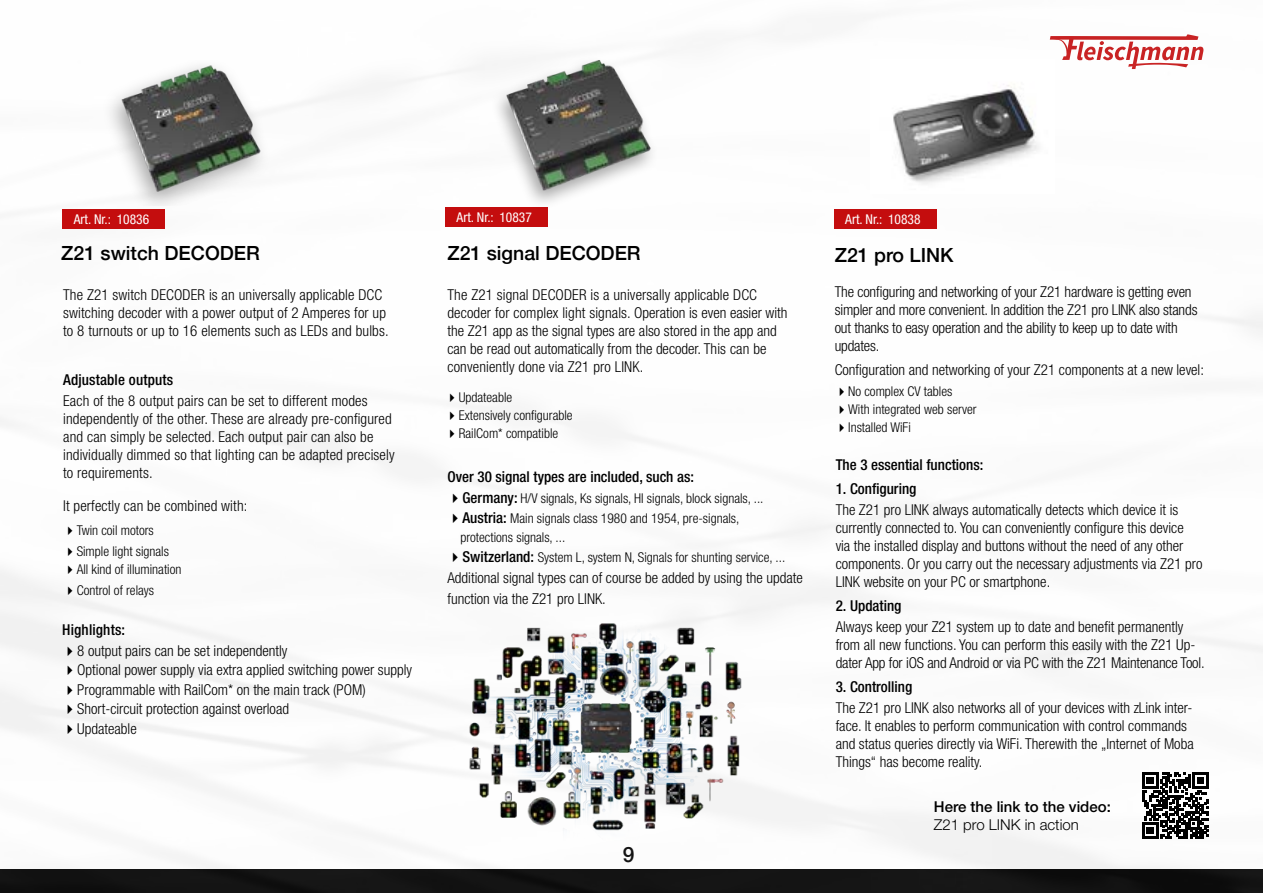
<style>
.page{position:relative;width:1263px;height:893px;background:#fff}
.page>*{position:absolute;margin:0;border:0;box-sizing:border-box;transform-origin:0 0}
.t1{font:500 21px "Helvetica Neue";color:#000}
.t2{font:500 19.5px "Helvetica Neue";color:#000}
.t3{font:300 condensed 15px/18px "Helvetica Neue LT Std";color:#000}
.t4{font:500 condensed 15px "Helvetica Neue LT Std";color:#000}
.t5{font:500 15px "Helvetica Neue LT Std";color:#000}
.t6{font:300 15px "Helvetica Neue LT Std";color:#000}
.t7{font:300 condensed 13.5px/19.5px "Helvetica Neue LT Std";color:#000}
.t8{font:condensed 13.5px "Helvetica Neue LT Std";color:#fff}
.s1{font-weight:500;font-size:15px}
</style>
<div class="page">
<img style="left:0;top:34px;width:1263px;height:859px">
<div style="left:446px;top:208px;width:102px;height:19px;background:#c40d0e"></div>
<div style="left:834px;top:209px;width:102px;height:19px;background:#c40d0e"></div>
<img style="left:102px;top:60px;width:178px;height:146px">
<div style="left:490px;top:55px;width:170px;height:156px;background:#000;opacity:.35"></div>
<img style="left:464px;top:57px;width:227px;height:146px">
<img style="left:870px;top:60px;width:184px;height:133px">
<img style="left:441px;top:615px;width:321px;height:226px">
<svg style="left:1142px;top:772px;width:67px;height:67px"></svg>
<div style="left:63px;top:210px;width:102px;height:19px;background:#c40d0e"></div>
<p class="t8" style="left:74px;top:211px;width:77px">Art. Nr.: 10836</p>
<p class="t8" style="left:457px;top:210px;width:77px">Art. Nr.: 10837</p>
<p class="t8" style="left:845px;top:211px;width:77px">Art. Nr.: 10838</p>
<h2 class="t2" style="left:61px;top:238px;width:200px">Z21 switch DECODER</h2>
<h2 class="t2" style="left:447px;top:238px;width:195px">Z21 signal DECODER</h2>
<h2 class="t2" style="left:835px;top:239px;width:120px">Z21 pro LINK</h2>
<p class="t3" style="left:63px;top:285px;width:327px">The Z21 switch DECODER is an universally applicable DCC switching decoder with a power output of 2 Amperes for up to 8 turnouts or up to 16 elements such as LEDs and bulbs.</p>
<p class="t3" style="left:447px;top:285px;width:341px">The Z21 signal DECODER is a universally applicable DCC decoder for complex light signals. Operation is even easier with the Z21 app as the signal types are also stored in the app and can be read out automatically from the decoder. This can be conveniently done via Z21 pro LINK.</p>
<p class="t3" style="left:835px;top:283px;width:364px">The configuring and networking of your Z21 hardware is getting even simpler and more convenient. In addition the Z21 pro LINK also stands out thanks to easy operation and the ability to keep up to date with updates.</p>
<p class="t3" style="left:835px;top:361px;width:371px">Configuration and networking of your Z21 components at a new level:</p>
<p class="t7" style="left:835px;top:382px;width:119px">✔No complex CV tables</p>
<p class="t7" style="left:835px;top:400px;width:143px">✔With integrated web server</p>
<p class="t7" style="left:835px;top:418px;width:78px">✔Installed WiFi</p>
<p class="t4" style="left:63px;top:371px;width:112px">Adjustable outputs</p>
<p class="t3" style="left:63px;top:391px;width:333px">Each of the 8 output pairs can be set to different modes independently of the other. These are already pre-configured and can simply be selected. Each output pair can also be individually dimmed so that lighting can be adapted precisely to requirements.</p>
<p class="t3" style="left:63px;top:496px;width:186px">It perfectly can be combined with:</p>
<p class="t7" style="left:63px;top:520px;width:92px">✔Twin coil motors</p>
<p class="t7" style="left:63px;top:541px;width:107px">✔Simple light signals</p>
<p class="t7" style="left:63px;top:559px;width:120px">✔All kind of illumination</p>
<p class="t7" style="left:63px;top:580px;width:92px">✔Control of relays</p>
<p class="t7" style="left:445px;top:387px;width:68px">✔Updateable</p>
<p class="t7" style="left:445px;top:405px;width:129px">✔Extensively configurable</p>
<p class="t7" style="left:445px;top:423px;width:114px">✔RailCom* compatible</p>
<p class="t4" style="left:447px;top:468px;width:248px">Over 30 signal types are included, such as:</p>
<p class="t7" style="left:447px;top:488px;width:318px">✔<span class="s1">Germany:</span> H/V signals, Ks signals, HI signals, block signals, ...</p>
<p class="t7" style="left:460px;top:508px;width:280px;text-indent:-13px">✔<span class="s1">Austria:</span> Main signals class 1980 and 1954, pre-signals, protections signals, ...</p>
<p class="t7" style="left:447px;top:547px;width:339px">✔<span class="s1">Switzerland:</span> System L, system N, Signals for shunting service, ...</p>
<p class="t3" style="left:447px;top:567px;width:357px;line-height:21px">Additional signal types can of course be added by using the update function via the Z21 pro LINK.</p>
<p class="t4" style="left:836px;top:456px;width:149px">The 3 essential functions:</p>
<p class="t4" style="left:836px;top:480px;width:82px">1. Configuring</p>
<p class="t3" style="left:836px;top:500px;width:368px">The Z21 pro LINK always automatically detects which device it is currently connected to. You can conveniently configure this device<br>via the installed display and buttons without the need of any other components. Or you carry out the necessary adjustments via Z21 pro LINK website on your PC or smartphone.</p>
<p class="t4" style="left:836px;top:597px;width:67px">2. Updating</p>
<p class="t3" style="left:836px;top:617px;width:370px">Always keep your Z21 system up to date and benefit permanently from all new functions. You can perform this easily with the Z21 Up&shy;dater App for iOS and Android or via PC with the Z21 Maintenance Tool.</p>
<p class="t4" style="left:836px;top:678px;width:78px">3. Controlling</p>
<p class="t3" style="left:836px;top:698px;width:360px">The Z21 pro LINK also networks all of your devices with zLink inter&shy;face. It enables to perform communication with control commands and status queries directly via WiFi. Therewith the „Internet of Moba Things“ has become reality.</p>
<p class="t4" style="left:62px;top:620px;width:64px">Highlights:</p>
<p class="t3" style="left:62px;top:641px;width:227px">✔8 output pairs can be set independently</p>
<p class="t3" style="left:62px;top:661px;width:351px">✔Optional power supply via extra applied switching power supply</p>
<p class="t3" style="left:62px;top:680px;width:305px">✔Programmable with RailCom* on the main track (POM)</p>
<p class="t3" style="left:62px;top:700px;width:228px">✔Short-circuit protection against overload</p>
<p class="t3" style="left:62px;top:719px;width:76px">✔Updateable</p>
<h1 class="t1" style="left:623px;top:838px;width:13px">9</h1>
<p class="t5" style="left:934px;top:798px;width:179px">Here the link to the video:</p>
<p class="t6" style="left:934px;top:816px;width:147px">Z21 pro LINK in action</p>
</div>
